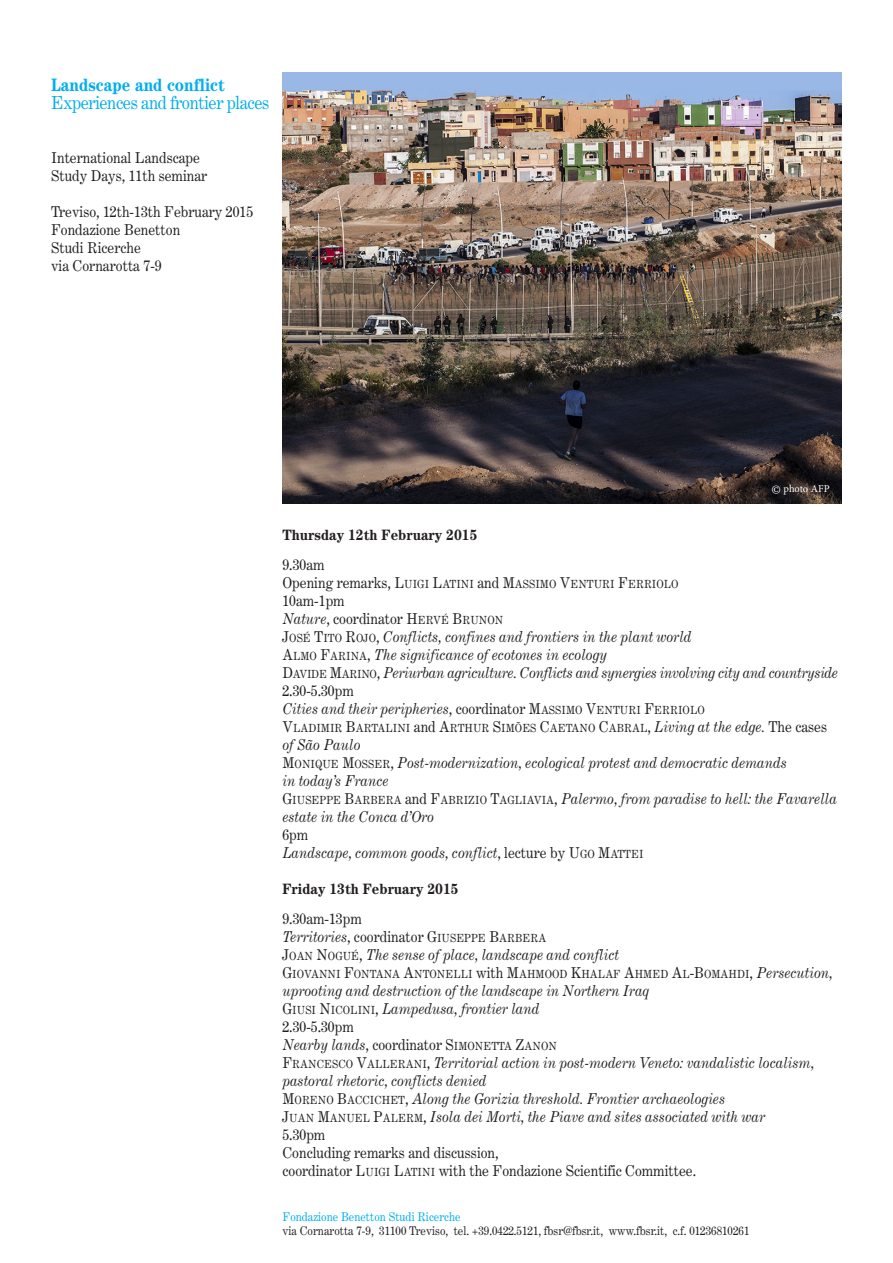
<style>
.page{position:relative;width:893px;height:1263px;background:#fff}
.page>*{position:absolute;margin:0;border:0;box-sizing:border-box;transform-origin:0 0}
.t1{font:18px "Century Expanded LT Std";letter-spacing:-.025em;color:#00aeef;scale:.91 1}
.t2{font:700 18px "Century Std";color:#00aeef;scale:.87 1}
.t3{font:italic 15px/18px "Century Expanded LT Std";color:#231f20;scale:.91 1}
.t4{font:15px/18px "Century Expanded LT Std";color:#231f20;scale:.91 1}
.t5{font:700 15px "Century Std";color:#231f20;scale:.91 1}
.t6{font:12px "Century Expanded LT Std";color:#231f20;scale:.91 1}
.t7{font:12px "Century Expanded LT Std";color:#00aeef;scale:.91 1}
.t8{font:11.25px "Century Expanded LT Std";color:#231f20;scale:.91 1}
.t9{font:10.5px "Minion Pro";letter-spacing:-.005em;color:#fff}
.s1{font-size:13.5px}
.s2{font-size:15px}
.s3{font-style:normal}
.s4{font-style:normal;font-size:11.25px}
.s5{font-style:italic;font-size:15px}
</style>
<div class="page">
<img style="left:282px;top:72px;width:560px;height:432px">
<p class="t2" style="left:51px;top:74px;width:201px">Landscape and conflict</p>
<p class="t1" style="left:51px;top:91px;width:242px">Experiences and frontier places</p>
<p class="t4" style="left:51px;top:148px;width:173px">International Landscape<br>Study Days, 11th seminar</p>
<p class="t4" style="left:51px;top:202px;width:224px">Treviso, 12th-13th February 2015<br>Fondazione Benetton<br>Studi Ricerche<br>via Cornarotta 7-9</p>
<p class="t9" style="left:771px;top:482px;width:60px"><span class="s1">©</span> photo afp</p>
<p class="t5" style="left:282px;top:526px;width:216px">Thursday 12th February 2015</p>
<p class="t4" style="left:282px;top:556px;width:48px">9.30am</p>
<p class="t8" style="left:282px;top:577px;width:437px"><span class="s2">Opening remarks,</span> <span class="s2">L</span>UIGI <span class="s2">L</span>ATINI <span class="s2">and</span> <span class="s2">M</span>ASSIMO <span class="s2">V</span>ENTURI <span class="s2">F</span>ERRIOLO</p>
<p class="t3" style="left:282px;top:592px;width:612px"><span class="s3">10am-1pm<br></span>Nature<span class="s3">, coordinator</span> <span class="s3">H</span><span class="s4">ERVÉ</span> <span class="s3">B</span><span class="s4">RUNON<br></span><span class="s3">J</span><span class="s4">OSÉ</span> <span class="s3">T</span><span class="s4">ITO</span> <span class="s3">R</span><span class="s4">OJO</span><span class="s3">,</span> Conflicts, confines and frontiers in the plant world<br><span class="s3">A</span><span class="s4">LMO</span> <span class="s3">F</span><span class="s4">ARINA</span><span class="s3">,</span> The significance of ecotones in ecology<br><span class="s3">D</span><span class="s4">AVIDE</span> <span class="s3">M</span><span class="s4">ARINO</span><span class="s3">,</span> Periurban agriculture. Conflicts and synergies involving city and countryside <span class="s3">2.30-5.30pm<br></span>Cities and their peripheries<span class="s3">, coordinator</span> <span class="s3">M</span><span class="s4">ASSIMO</span> <span class="s3">V</span><span class="s4">ENTURI</span> <span class="s3">F</span><span class="s4">ERRIOLO</span></p>
<p class="t8" style="left:282px;top:721px;width:600px"><span class="s2">V</span>LADIMIR <span class="s2">B</span>ARTALINI <span class="s2">and</span> <span class="s2">A</span>RTHUR <span class="s2">S</span>IMÕES <span class="s2">C</span>AETANO <span class="s2">C</span>ABRAL<span class="s2">,</span> <span class="s5">Living at the edge.</span> <span class="s2">The cases</span></p>
<p class="t3" style="left:282px;top:736px;width:611px">of São Paulo<br><span class="s3">M</span><span class="s4">ONIQUE</span> <span class="s3">M</span><span class="s4">OSSER</span><span class="s3">,</span> Post-modernization, ecological protest and democratic demands<br>in today’s France<br><span class="s3">G</span><span class="s4">IUSEPPE</span> <span class="s3">B</span><span class="s4">ARBERA</span> <span class="s3">and</span> <span class="s3">F</span><span class="s4">ABRIZIO</span> <span class="s3">T</span><span class="s4">AGLIAVIA</span><span class="s3">,</span> Palermo, from paradise to hell: the Favarella estate in the Conca d’Oro</p>
<p class="t3" style="left:282px;top:826px;width:398px"><span class="s3">6pm<br></span>Landscape, common goods, conflict<span class="s3">, lecture by</span> <span class="s3">U</span><span class="s4">GO</span> <span class="s3">M</span><span class="s4">ATTEI</span></p>
<p class="t5" style="left:282px;top:880px;width:195px">Friday 13th February 2015</p>
<p class="t4" style="left:282px;top:910px;width:89px">9.30am-13pm</p>
<p class="t8" style="left:282px;top:931px;width:292px"><span class="s5">Territories</span><span class="s2">, coordinator</span> <span class="s2">G</span>IUSEPPE <span class="s2">B</span>ARBERA</p>
<p class="t3" style="left:282px;top:946px;width:371px"><span class="s3">J</span><span class="s4">OAN</span> <span class="s3">N</span><span class="s4">OGUÉ</span><span class="s3">,</span> The sense of place, landscape and conflict</p>
<p class="t8" style="left:282px;top:967px;width:606px"><span class="s2">G</span>IOVANNI <span class="s2">F</span>ONTANA <span class="s2">A</span>NTONELL I <span class="s2">with</span> <span class="s2">M</span>AHMOOD <span class="s2">K</span>HALAF <span class="s2">A</span>HMED <span class="s2">A</span>L<span class="s2">-B</span>OMAHD I<span class="s2">,</span> <span class="s5">Persecution,</span></p>
<p class="t3" style="left:282px;top:982px;width:586px">uprooting and destruction of the landscape in Northern Iraq<br><span class="s3">G</span><span class="s4">IUSI</span> <span class="s3">N</span><span class="s4">ICOLINI</span><span class="s3">,</span> Lampedusa, frontier land<br><span class="s3">2.30-5.30pm<br></span>Nearby lands<span class="s3">, coordinator</span> <span class="s3">S</span><span class="s4">IMONETTA</span> <span class="s3">Z</span><span class="s4">ANON<br></span><span class="s3">F</span><span class="s4">RANCESCO</span> <span class="s3">V</span><span class="s4">ALL ERANI</span><span class="s3">,</span> Territorial action in post-modern Veneto: vandalistic localism, pastoral rhetoric, conflicts denied<br><span class="s3">M</span><span class="s4">ORENO</span> <span class="s3">B</span><span class="s4">ACC ICH ET</span><span class="s3">,</span> Along the Gorizia threshold. Frontier archaeologies<br><span class="s3">J</span><span class="s4">UAN</span> <span class="s3">M</span><span class="s4">ANUEL</span> <span class="s3">P</span><span class="s4">ALERM</span><span class="s3">,</span> Isola dei Morti, the Piave and sites associated with war<br><span class="s3">5.30pm<br>Concluding remarks and discussion,<br>coordinator</span> <span class="s3">L</span><span class="s4">UIGI</span> <span class="s3">L</span><span class="s4">ATINI</span> <span class="s3">with the Fondazione Scientific Committee.</span></p>
<p class="t7" style="left:282px;top:1209px;width:197px">Fondazione Benetton Studi Ricerche</p>
<p class="t6" style="left:282px;top:1223px;width:515px">via Cornarotta 7-9, 31100 Treviso, tel. +39.0422.5121, fbsr@fbsr.it, www.fbsr.it, c.f. 01236810261</p>
</div>
